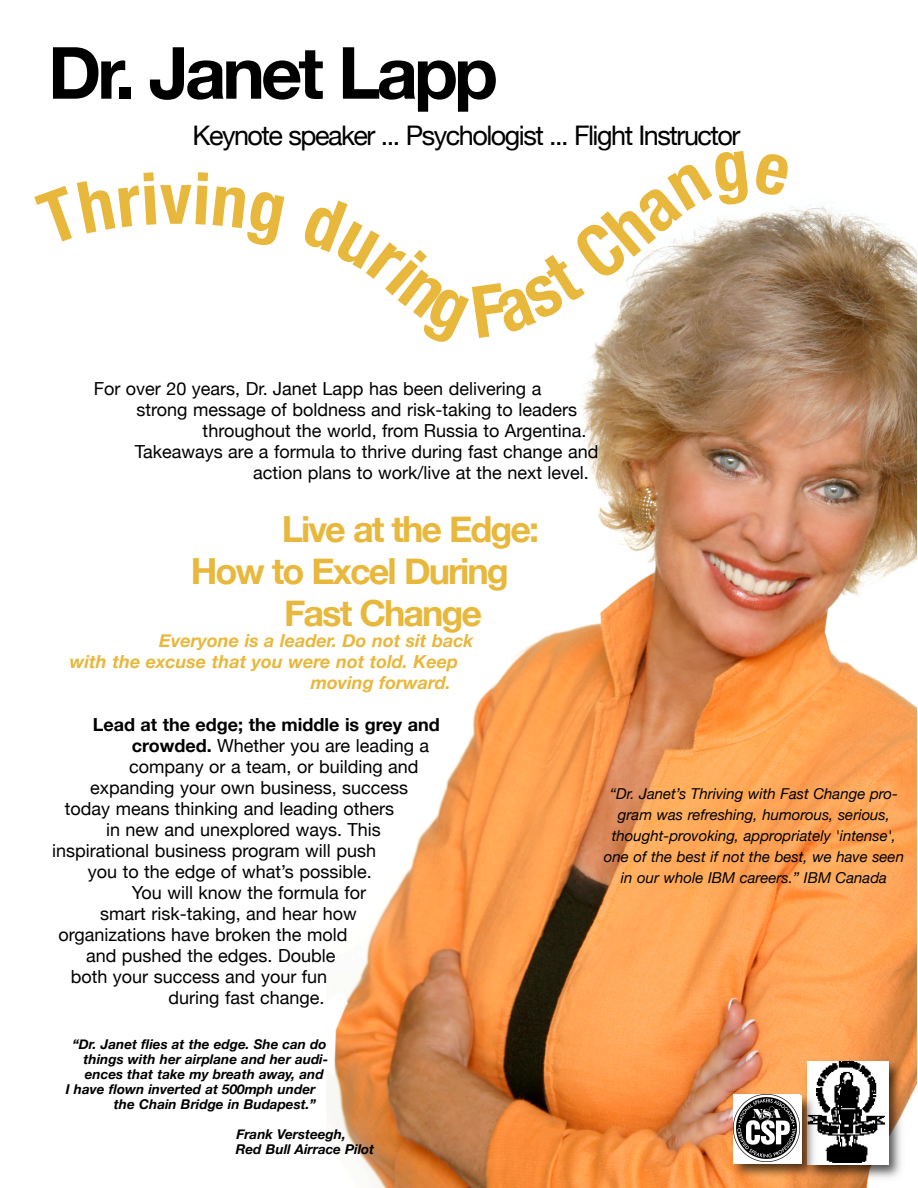
<style>
.page{position:relative;width:918px;height:1188px;background:#fff}
.page>*{position:absolute;margin:0;border:0;box-sizing:border-box;transform-origin:0 0}
.t1{font:700 72px "Helvetica Neue";letter-spacing:-.055em;color:#000}
.t2{font:700 condensed 72px "Helvetica Neue";color:#e8b83d}
.t3{font:700 36px "Helvetica Neue";letter-spacing:-.055em;color:#e8b83d}
.t4{font:27px "Helvetica Neue";letter-spacing:-.055em;color:#000}
.t5{font:18px "Helvetica Neue";color:#000}
.t6{font:italic 700 18px "Helvetica Neue";color:#e8b83d}
.t7{font:700 18px "Helvetica Neue";color:#000}
.t8{font:italic 15px/21px "Helvetica Neue";color:#000;text-align:center}
.t9{font:italic 700 13.5px/15px "Helvetica Neue";color:#000}
.s1{font-weight:700}
</style>
<div class="page">
<img style="left:326px;top:202px;width:591px;height:986px">
<img style="left:800px;top:1055px;width:108px;height:129px">
<div style="left:807px;top:1061px;width:82px;height:103px;background:#fff"></div>
<img style="left:816px;top:1061px;width:69px;height:101px">
<img style="left:727px;top:1088px;width:80px;height:95px">
<img style="left:807px;top:1164px;width:14px;height:19px">
<svg style="left:807px;top:1162px;width:8px;height:2px"></svg>
<img style="left:807px;top:1088px;width:14px;height:74px">
<svg style="left:733px;top:1095px;width:69px;height:68px"></svg>
<img style="left:733px;top:1095px;width:66px;height:66px">
<svg style="left:326px;top:202px;width:465px;height:144px"></svg>
<h1 class="t1" style="left:48px;top:28px;width:452px">Dr. Janet Lapp</h1>
<h3 class="t4" style="left:193px;top:119px;width:550px">Keynote speaker ... Psychologist ... Flight Instructor</h3>
<h1 class="t2" style="left:160px;top:155px;width:33px">v</h1>
<p class="t5" style="left:94px;top:378px;width:449px">For over 20 years, Dr. Janet Lapp has been delivering a</p>
<p class="t5" style="left:136px;top:399px;width:442px">strong message of boldness and risk-taking to leaders</p>
<p class="t5" style="left:203px;top:420px;width:385px">throughout the world, from Russia to Argentina.</p>
<p class="t5" style="left:135px;top:441px;width:465px">Takeaways are a formula to thrive during fast change and</p>
<p class="t5" style="left:253px;top:462px;width:337px">action plans to work/live at the next level.</p>
<h2 class="t3" style="left:282px;top:507px;width:259px">Live at the Edge:</h2>
<h2 class="t3" style="left:191px;top:549px;width:320px">How to Excel During</h2>
<h2 class="t3" style="left:284px;top:591px;width:199px">Fast Change</h2>
<p class="t6" style="left:159px;top:629px;width:316px">Everyone is a leader. Do not sit back</p>
<p class="t6" style="left:70px;top:650px;width:390px">with the excuse that you were not told. Keep</p>
<p class="t6" style="left:311px;top:671px;width:142px">moving forward.</p>
<p class="t7" style="left:93px;top:713px;width:349px">Lead at the edge; the middle is grey and</p>
<p class="t5" style="left:132px;top:735px;width:299px"><span class="s1">crowded.</span> Whether you are leading a</p>
<p class="t5" style="left:129px;top:756px;width:291px">company or a team, or building and</p>
<p class="t5" style="left:90px;top:777px;width:320px">expanding your own business, success</p>
<p class="t5" style="left:65px;top:798px;width:331px">today means thinking and leading others</p>
<p class="t5" style="left:106px;top:819px;width:276px">in new and unexplored ways. This</p>
<p class="t5" style="left:52px;top:840px;width:325px">inspirational business program will push</p>
<p class="t5" style="left:88px;top:861px;width:285px">you to the edge of what’s possible.</p>
<p class="t5" style="left:132px;top:882px;width:236px">You will know the formula for</p>
<p class="t5" style="left:100px;top:903px;width:258px">smart risk-taking, and hear how</p>
<p class="t5" style="left:59px;top:924px;width:290px">organizations have broken the mold</p>
<p class="t5" style="left:86px;top:945px;width:251px">and pushed the edges. Double</p>
<p class="t5" style="left:71px;top:966px;width:258px">both your success and your fun</p>
<p class="t5" style="left:169px;top:987px;width:158px">during fast change.</p>
<p class="t9" style="left:72px;top:1036px;width:256px">“Dr. Janet flies at the edge. She can do</p>
<p class="t9" style="left:84px;top:1051px;width:246px">things with her airplane and her audi-</p>
<p class="t9" style="left:85px;top:1066px;width:240px">ences that take my breath away, and</p>
<p class="t9" style="left:66px;top:1081px;width:251px">I have flown inverted at 500mph under</p>
<p class="t9" style="left:114px;top:1096px;width:203px">the Chain Bridge in Budapest.”</p>
<p class="t9" style="left:236px;top:1126px;width:140px">Frank Versteegh,<br>Red Bull Airrace Pilot</p>
<p class="t8" style="left:604px;top:783px;width:302px">“Dr. Janet’s Thriving with Fast Change pro&shy;gram was refreshing, humorous, serious, thought-provoking, appropriately 'intense', one of the best if not the best, we have seen in our whole IBM careers.” IBM Canada</p>
</div>
